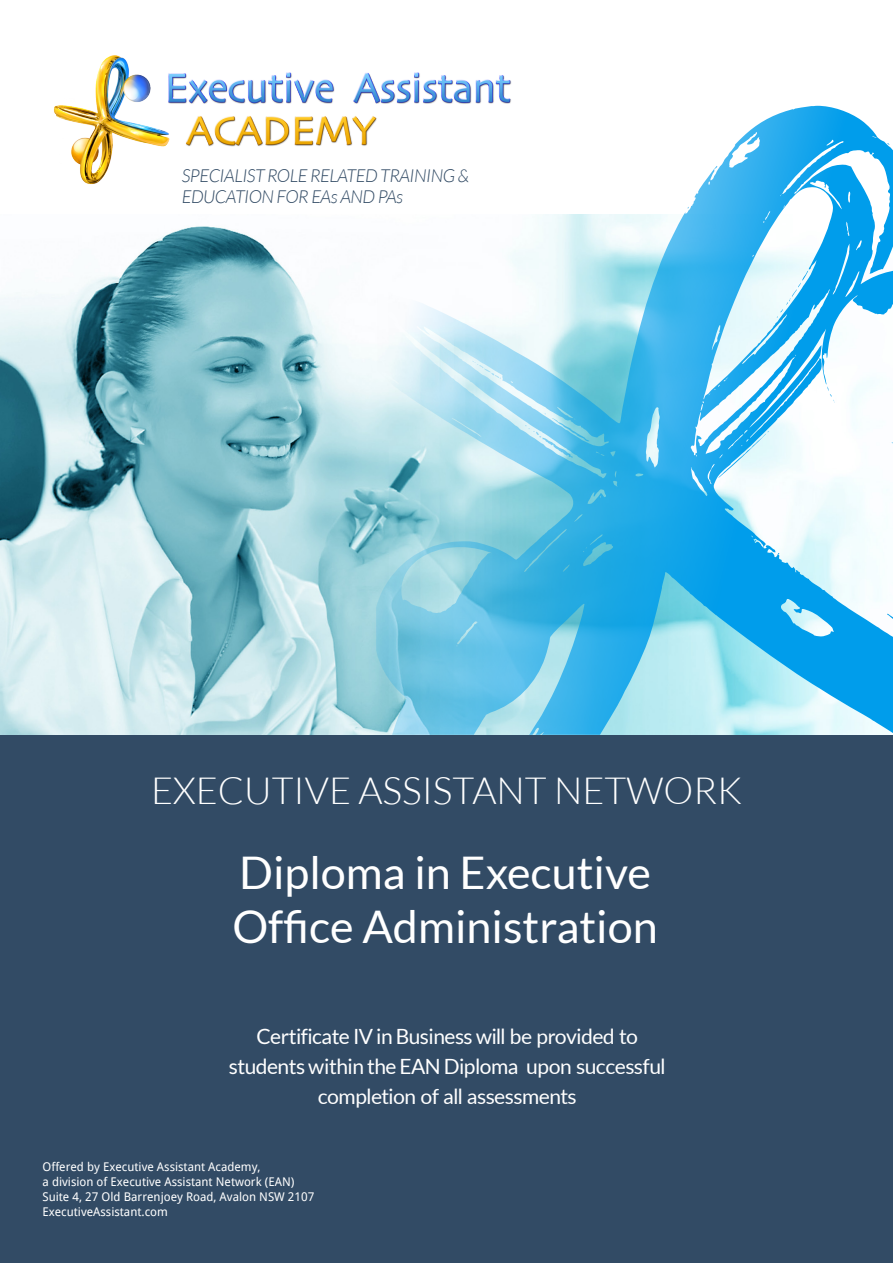
<style>
.page{position:relative;width:893px;height:1263px;background:#fff}
.page>*{position:absolute;margin:0;border:0;box-sizing:border-box;transform-origin:0 0}
.t1{font:45px/54px "Lato";color:#fff}
.t2{font:300 37.5px "Lato";color:#fff}
.t3{font:21px/30px "Lato";letter-spacing:-.025em;color:#fff;text-align:center}
.t4{font:italic 300 18px "Lato";letter-spacing:-.025em;color:#324b65}
.t5{font:12px/15px "Droid Sans";color:#fff}
</style>
<div class="page">
<div style="left:0;top:733px;width:893px;height:530px;background:#324b65"></div>
<img style="left:0;top:226px;width:376px;height:509px">
<svg style="left:376px;top:106px;width:517px;height:629px"></svg>
<img style="left:53px;top:55px;width:482px;height:148px">
<p class="t4" style="left:182px;top:166px;width:289px">SPECIALIST ROLE RELATED TRAINING &amp;</p>
<p class="t4" style="left:182px;top:187px;width:223px">EDUCATION FOR EAs AND PAs</p>
<p class="t2" style="left:151px;top:770px;width:592px">EXECUTIVE ASSISTANT NETWORK</p>
<p class="t1" style="left:232px;top:845px;width:427px">Diploma in Executive<br>Office Administration</p>
<p class="t3" style="left:229px;top:1021px;width:438px">Certificate IV in Business will be provided to students within the EAN Diploma upon successful completion of all assessments</p>
<p class="t5" style="left:43px;top:1159px;width:273px">Offered by Executive Assistant Academy,<br>a division of Executive Assistant Network (EAN)<br>Suite 4, 27 Old Barrenjoey Road, Avalon NSW 2107<br>ExecutiveAssistant.com</p>
</div>
